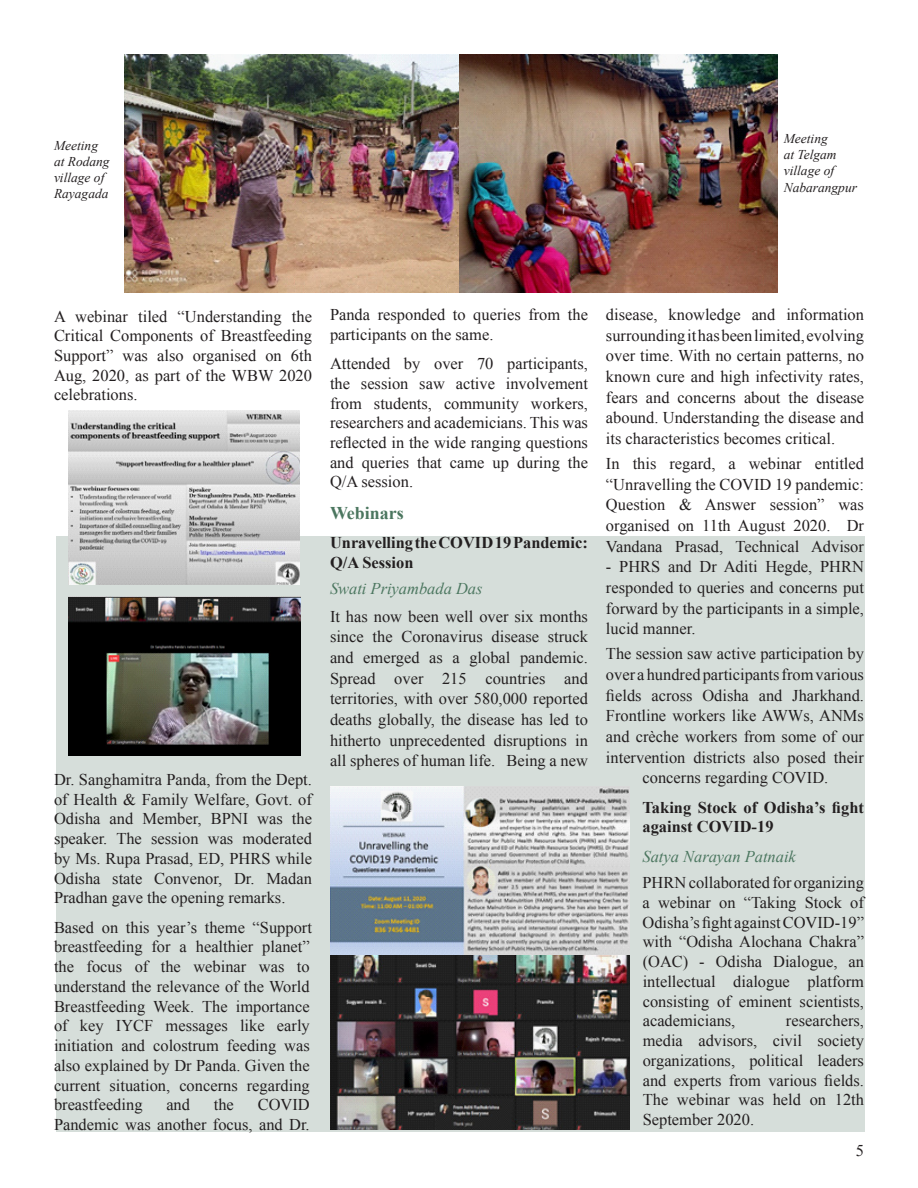
<style>
.page{position:relative;width:918px;height:1188px;background:#fff}
.page>*{position:absolute;margin:0;border:0;box-sizing:border-box;transform-origin:0 0}
.t1{font:700 18px "Times New Roman";color:#4b765f}
.t2{font:16.5px/19.8px "Times New Roman";color:#231f20;text-align:justify}
.t3{font:700 16.5px/19.8px "Times New Roman";color:#231f20}
.t4{font:italic 16.5px "Times New Roman";color:#4b765f}
.t5{font:italic 13.5px/16.2px "Times New Roman";color:#231f20}
</style>
<div class="page">
<div style="left:56px;top:537px;width:809px;height:595px;background:#d6deda"></div>
<img style="left:125px;top:54px;width:333px;height:238px">
<img style="left:460px;top:54px;width:318px;height:238px">
<img style="left:68px;top:410px;width:232px;height:175px">
<img style="left:68px;top:597px;width:232px;height:159px">
<img style="left:330px;top:954px;width:299px;height:176px">
<img style="left:330px;top:786px;width:299px;height:168px">
<p class="t5" style="left:54px;top:137px;width:57px">Meeting at Rodang village of<br>Rayagada</p>
<p class="t5" style="left:784px;top:130px;width:75px">Meeting<br>at Telgam village of<br>Nabarangpur</p>
<p class="t2" style="left:54px;top:306px;width:260px">A webinar tiled “Understanding the Critical Components of Breastfeeding Support” was also organised on 6th Aug, 2020, as part of the WBW 2020 celebrations.</p>
<p class="t2" style="left:54px;top:769px;width:260px">Dr. Sanghamitra Panda, from the Dept. of Health &amp; Family Welfare, Govt. of Odisha and Member, BPNI was the speaker. The session was moderated by Ms. Rupa Prasad, ED, PHRS while Odisha state Convenor, Dr. Madan Pradhan gave the opening remarks.</p>
<p class="t2" style="left:54px;top:917px;width:259px;text-align:left">Based on this year’s theme “Support breastfeeding for a healthier planet” the focus of the webinar was to understand the relevance of the World Breastfeeding Week. The importance of key IYCF messages like early initiation and colostrum feeding was also explained by Dr Panda. Given the current situation, concerns regarding breastfeeding</p>
<p class="t2" style="left:166px;top:1095px;width:25px">and</p>
<p class="t2" style="left:214px;top:1095px;width:22px">the</p>
<p class="t2" style="left:54px;top:1095px;width:257px;text-align:right">COVID<br>Pandemic was another focus, and Dr.</p>
<p class="t2" style="left:330px;top:304px;width:260px">Panda responded to queries from the participants on the same.</p>
<p class="t2" style="left:330px;top:353px;width:260px">Attended by over 70 participants, the session saw active involvement from students, community workers, researchers and academicians. This was reflected in the wide ranging questions and queries that came up during the Q/A session.</p>
<p class="t1" style="left:330px;top:500px;width:75px">Webinars</p>
<p class="t3" style="left:330px;top:532px;width:259px">Unravelling the COVID 19 Pandemic:<br>Q/A Session</p>
<p class="t4" style="left:330px;top:578px;width:154px">Swati Priyambada Das</p>
<p class="t2" style="left:330px;top:606px;width:260px;line-height:20.7px">It has now been well over six months since the Coronavirus disease struck and emerged as a global pandemic.<br>Spread over 215 countries and territories, with over 580,000 reported deaths globally, the disease has led to hitherto unprecedented disruptions in all spheres of human life. Being a new</p>
<p class="t2" style="left:606px;top:304px;width:260px;line-height:20.7px">disease, knowledge and information surrounding it has been limited, evolving over time. With no certain patterns, no known cure and high infectivity rates, fears and concerns about the disease abound. Understanding the disease and its characteristics becomes critical.</p>
<p class="t2" style="left:606px;top:453px;width:260px;line-height:20.7px">In this regard, a webinar entitled “Unravelling the COVID 19 pandemic:<br>Question &amp; Answer session” was organised on 11th August 2020. Dr Vandana Prasad, Technical Advisor</p>
<p class="t2" style="left:606px;top:556px;width:260px;line-height:20.7px">- PHRS and Dr Aditi Hegde, PHRN responded to queries and concerns put forward by the participants in a simple, lucid manner.</p>
<p class="t2" style="left:606px;top:643px;width:260px;line-height:20.7px;text-align:center">The session saw active participation by over a hundred participants from various fields across Odisha and Jharkhand.<br>Frontline workers like AWWs, ANMs and crèche workers from some of our intervention districts also posed their concerns regarding COVID.</p>
<p class="t3" style="left:643px;top:797px;width:223px">Taking Stock of Odisha’s fight against COVID-19</p>
<p class="t4" style="left:643px;top:845px;width:155px">Satya Narayan Patnaik</p>
<p class="t2" style="left:643px;top:873px;width:223px">PHRN collaborated for organizing a webinar on “Taking Stock of Odisha’s fight against COVID-19” with “Odisha Alochana Chakra” (OAC) - Odisha Dialogue, an intellectual dialogue platform consisting of eminent scientists, academicians,</p>
<p class="t2" style="left:643px;top:1011px;width:223px;text-indent:143px">researchers, media advisors, civil society organizations, political leaders and experts from various fields.<br>The webinar was held on 12th September 2020.</p>
<p class="t2" style="left:856px;top:1140px;width:10px">5</p>
</div>
